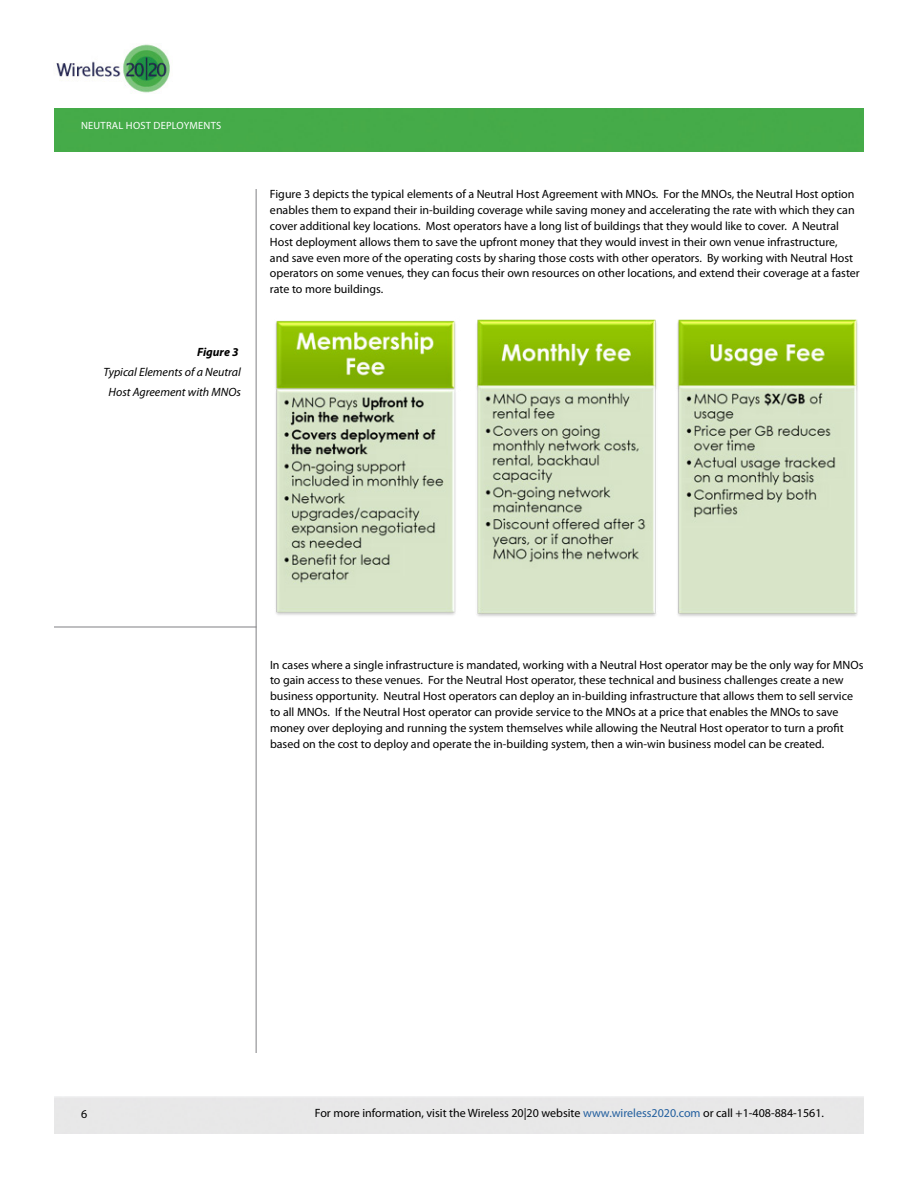
<style>
.page{position:relative;width:918px;height:1188px;background:#fff}
.page>*{position:absolute;margin:0;border:0;box-sizing:border-box;transform-origin:0 0}
.t1{font:12px/15.9px "Myriad Pro";color:#000}
.t2{font:italic 12px/20.2px "Myriad Pro";color:#000;text-align:center}
.t3{font:italic 700 12px "Myriad Pro";color:#000}
.t4{font:10.5px "Myriad Pro";letter-spacing:.02em;color:#fff}
.s1{color:#215e9e}
</style>
<div class="page">
<div style="left:54px;top:108px;width:810px;height:44px;background:#45ab49"></div>
<img style="left:56px;top:44px;width:114px;height:49px">
<hr style="left:256px;top:189px;width:1px;height:864px;background:#808084">
<hr style="left:54px;top:627px;width:202px;height:1px;background:#808084">
<img style="left:275px;top:319px;width:583px;height:298px">
<p class="t4" style="left:81px;top:119px;width:27px">Neutral</p>
<p class="t4" style="left:126px;top:119px;width:8px">host</p>
<p class="t4" style="left:154px;top:119px;width:44px">de ployments</p>
<p class="t3" style="left:197px;top:344px;width:43px">Figure 3</p>
<p class="t2" style="left:103px;top:362px;width:139px">Typical Elements of a Neutral<br>Host Agreement with MNOs</p>
<p class="t1" style="left:270px;top:186px;width:591px">Figure 3 depicts the typical elements of a Neutral Host Agreement with MNOs. For the MNOs, the Neutral Host option enables them to expand their in-building coverage while saving money and accelerating the rate with which they can cover additional key locations. Most operators have a long list of buildings that they would like to cover. A Neutral Host deployment allows them to save the upfront money that they would invest in their own venue infrastructure,<br>and save even more of the operating costs by sharing those costs with other operators. By working with Neutral Host operators on some venues, they can focus their own resources on other locations, and extend their coverage at a faster rate to more buildings.</p>
<p class="t1" style="left:270px;top:656px;width:595px">I n cases where a single infrastructure is mandated, working with a Neutral Host operator may be the only way for MNOs to gain access to these venues. For the Neutral Host operator, these technical and business challenges create a new business opportunity. Neutral Host operators can deploy an in-building infrastructure that allows them to sell service to all MNOs. If the Neutral Host operator can provide service to the MNOs at a price that enables the MNOs to save money over deploying and running the system themselves while allowing the Neutral Host operator to turn a profit based on the cost to deploy and operate the in-building system, then a win-win business model can be created.</p>
<p class="t1" style="left:81px;top:1105px;width:8px">6</p>
<p class="t1" style="left:315px;top:1105px;width:511px">For more information, visit the Wireless 20|20 website <span class="s1">www.wireless2020.com</span> or call +1-408-884-1561.</p>
</div>
